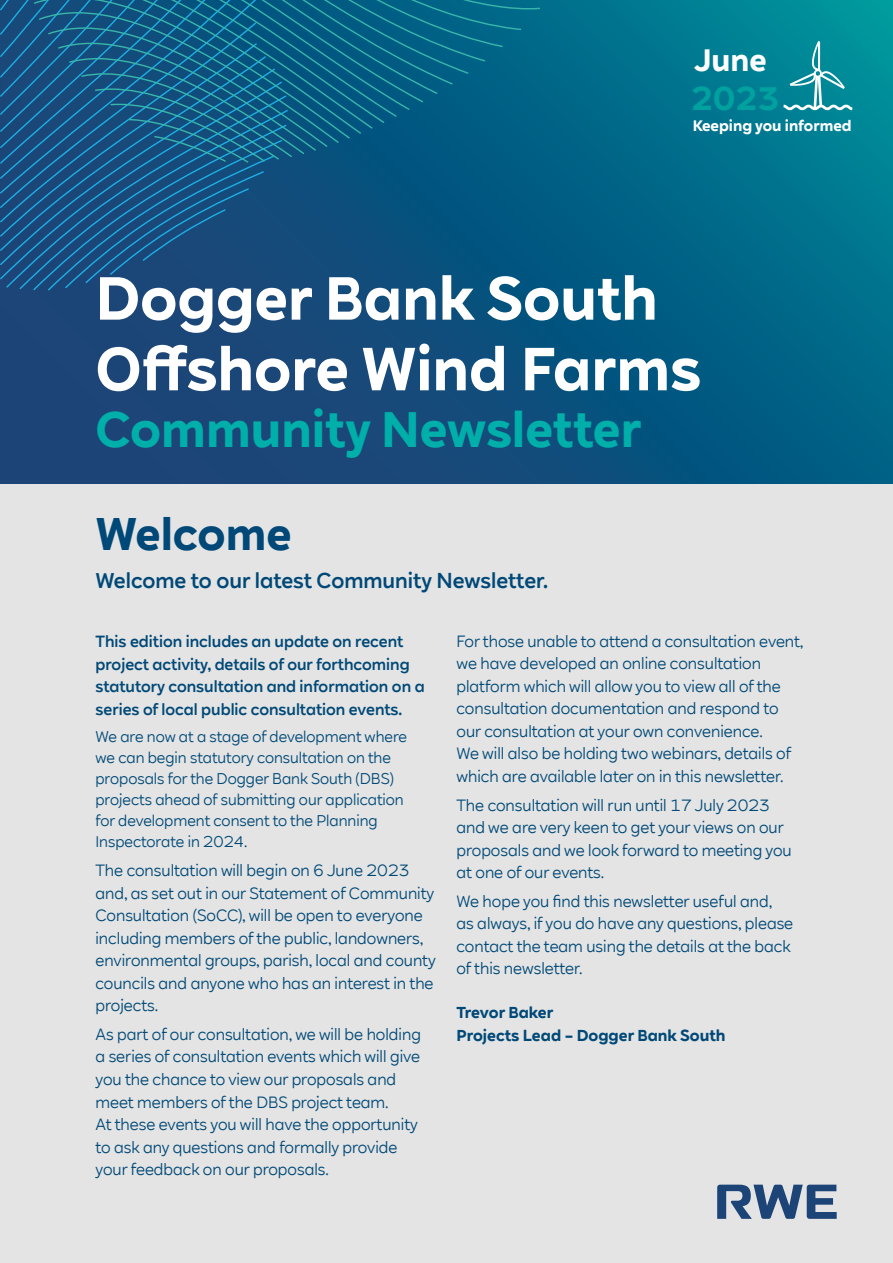
<style>
.page{position:relative;width:893px;height:1263px;background:#fff}
.page>*{position:absolute;margin:0;border:0;box-sizing:border-box;transform-origin:0 0}
.HEADING{font:700 59.55px/70.7px "RWE Sans";color:#fff}
.HEADING-2{font:700 49.65px "RWE Sans";color:#00aeaa}
.HEADING-3{font:700 45px "RWE Sans";color:#004877}
.indent{font:700 32.4px "RWE Sans";color:#00a19f}
.indent-2{font:700 30.75px "RWE Sans";color:#fff}
._1st_para{font:500 21px "RWE Sans";color:#004877}
.BODY{font:15.75px/22.5px "RWE Sans";color:#004877}
.BODY-2{font:500 15.75px/22.5px "RWE Sans";color:#004877}
.BODY-3{font:700 15.75px "RWE Sans";color:#004877}
.sub_heading{font:700 15.15px "RWE Sans";color:#fff}
._1st_para-2{font:15px/21px "RWE Sans";color:#004877}
</style>
<div class="page">
<div style="left:0;top:402px;width:893px;height:861px;background:#e3e4e3"></div>
<svg style="left:0;top:0;width:893px;height:483px;background:#095c82"></svg>
<svg style="left:717px;top:1184px;width:120px;height:35px"></svg>
<svg style="left:0;top:0;width:540px;height:290px;background:#0f5984"></svg>
<svg style="left:784px;top:41px;width:68px;height:69px;background:#279aa7"></svg>
<p class="indent-2" style="left:694px;top:40px;width:74px">June</p>
<p class="indent" style="left:691px;top:78px;width:90px">2023</p>
<p class="sub_heading" style="left:693px;top:116px;width:160px">Keeping you informed</p>
<p class="HEADING" style="left:95px;top:264px;width:607px">Dogger Bank South<br>Offshore Wind Farms</p>
<p class="HEADING-2" style="left:95px;top:397px;width:547px">Community Newsletter</p>
<p class="HEADING-3" style="left:95px;top:506px;width:198px">Welcome</p>
<p class="_1st_para" style="left:95px;top:567px;width:454px">Welcome to our latest Community Newsletter.</p>
<p class="BODY-2" style="left:95px;top:631px;width:331px">This edition includes an update on recent project activity, details of our forthcoming statutory consultation and information on a series of local public consultation events.</p>
<p class="_1st_para-2" style="left:95px;top:726px;width:313px">We are now at a stage of development where we can begin statutory consultation on the proposals for the Dogger Bank South (DBS) projects ahead of submitting our application for development consent to the Planning Inspectorate in 2024.</p>
<p class="BODY" style="left:95px;top:859px;width:342px">The consultation will begin on 6 June 2023 and, as set out in our Statement of Community Consultation (SoCC), will be open to everyone including members of the public, landowners, environmental groups, parish, local and county councils and anyone who has an interest in the projects.</p>
<p class="BODY" style="left:95px;top:1023px;width:327px">As part of our consultation, we will be holding a series of consultation events which will give you the chance to view our proposals and meet members of the DBS project team.<br>At these events you will have the opportunity to ask any questions and formally provide your feedback on our proposals.</p>
<p class="BODY" style="left:456px;top:630px;width:349px">For those unable to attend a consultation event, we have developed an online consultation platform which will allow you to view all of the consultation documentation and respond to our consultation at your own convenience.<br>We will also be holding two webinars, details of which are available later on in this newsletter.</p>
<p class="BODY" style="left:456px;top:794px;width:337px">The consultation will run until 17 July 2023 and we are very keen to get your views on our proposals and we look forward to meeting you at one of our events.</p>
<p class="BODY" style="left:456px;top:890px;width:338px">We hope you find this newsletter useful and, as always, if you do have any questions, please contact the team using the details at the back of this newsletter.</p>
<p class="BODY-3" style="left:456px;top:1003px;width:98px">Trevor Baker</p>
<p class="BODY-3" style="left:456px;top:1025px;width:271px">Projects Lead – Dogger Bank South</p>
</div>
